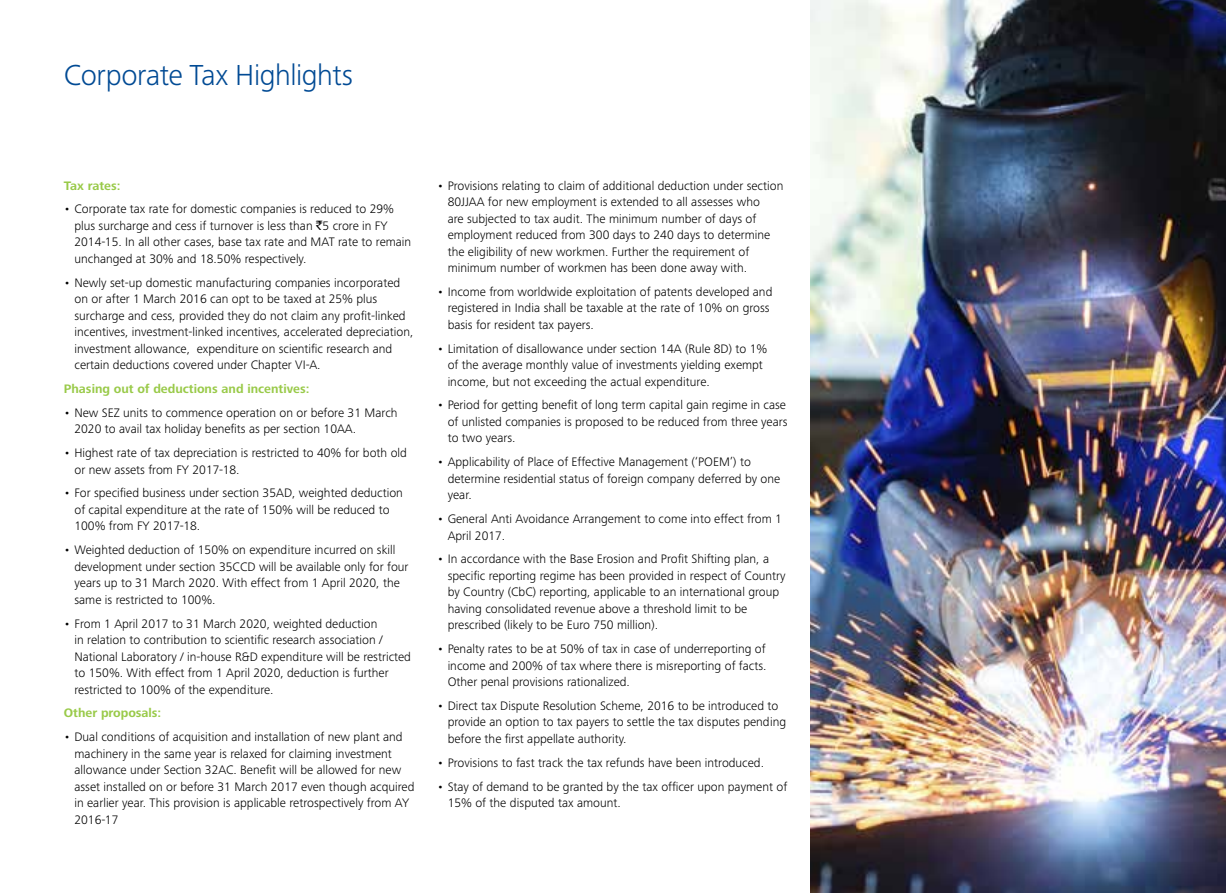
<style>
.page{position:relative;width:1226px;height:893px;background:#fff}
.page>*{position:absolute;margin:0;border:0;box-sizing:border-box;transform-origin:0 0}
.t1{font:300 30px "Frutiger Next Pro";letter-spacing:-.015em;color:#004a94}
.t2{font:300 12.75px/16.5px "Frutiger Next Pro";color:#000}
.t3{font:700 12.75px "Frutiger Next Pro";color:#99ca49}
.s1{font-family:"Rupee Foradian";font-weight:400}
</style>
<div class="page">
<img style="left:810px;top:0;width:415px;height:893px">
<h1 class="t1" style="left:64px;top:58px;width:291px">Corporate Tax Highlights</h1>
<p class="t3" style="left:64px;top:178px;width:58px">Tax rates:</p>
<p class="t2" style="left:74px;top:201px;width:338px;text-indent:-11px">• Corporate tax rate for domestic companies is reduced to 29% plus surcharge and cess if turnover is less than <span class="s1">`</span>5 crore in FY 2014-15. In all other cases, base tax rate and MAT rate to remain unchanged at 30% and 18.50% respectively.</p>
<p class="t2" style="left:74px;top:274px;width:340px;text-indent:-11px">• Newly set-up domestic manufacturing companies incorporated on or after 1 March 2016 can opt to be taxed at 25% plus surcharge and cess, provided they do not claim any profit-linked incentives, investment-linked incentives, accelerated depreciation, investment allowance, expenditure on scientific research and certain deductions covered under Chapter VI-A.</p>
<p class="t3" style="left:64px;top:381px;width:247px">Phasing out of deductions and incentives:</p>
<p class="t2" style="left:74px;top:404px;width:324px;text-indent:-11px">• New SEZ units to commence operation on or before 31 March<br>2020 to avail tax holiday benefits as per section 10AA.</p>
<p class="t2" style="left:74px;top:445px;width:334px;text-indent:-11px">• Highest rate of tax depreciation is restricted to 40% for both old or new assets from FY 2017-18.</p>
<p class="t2" style="left:74px;top:485px;width:330px;text-indent:-11px">• For specified business under section 35AD, weighted deduction of capital expenditure at the rate of 150% will be reduced to<br>100% from FY 2017-18.</p>
<p class="t2" style="left:74px;top:542px;width:335px;text-indent:-11px">• Weighted deduction of 150% on expenditure incurred on skill development under section 35CCD will be available only for four years up to 31 March 2020. With effect from 1 April 2020, the same is restricted to 100%.</p>
<p class="t2" style="left:74px;top:615px;width:338px;text-indent:-11px">• From 1 April 2017 to 31 March 2020, weighted deduction<br>in relation to contribution to scientific research association / National Laboratory / in-house R&amp;D expenditure will be restricted to 150%. With effect from 1 April 2020, deduction is further restricted to 100% of the expenditure.</p>
<p class="t3" style="left:64px;top:706px;width:99px">Other proposals:</p>
<p class="t2" style="left:74px;top:728px;width:341px;text-indent:-11px">• Dual conditions of acquisition and installation of new plant and machinery in the same year is relaxed for claiming investment allowance under Section 32AC. Benefit will be allowed for new asset installed on or before 31 March 2017 even though acquired in earlier year. This provision is applicable retrospectively from AY 2016-17</p>
<p class="t2" style="left:447px;top:177px;width:337px;text-indent:-11px">• Provisions relating to claim of additional deduction under section 80JJAA for new employment is extended to all assesses who<br>are subjected to tax audit. The minimum number of days of employment reduced from 300 days to 240 days to determine the eligibility of new workmen. Further the requirement of minimum number of workmen has been done away with.</p>
<p class="t2" style="left:447px;top:283px;width:326px;text-indent:-11px">• Income from worldwide exploitation of patents developed and registered in India shall be taxable at the rate of 10% on gross basis for resident tax payers.</p>
<p class="t2" style="left:447px;top:340px;width:321px;text-indent:-11px">• Limitation of disallowance under section 14A (Rule 8D) to 1% of the average monthly value of investments yielding exempt income, but not exceeding the actual expenditure.</p>
<p class="t2" style="left:447px;top:397px;width:341px;text-align:justify;text-indent:-11px">• Period for getting benefit of long term capital gain regime in case of unlisted companies is proposed to be reduced from three years to two years.</p>
<p class="t2" style="left:447px;top:454px;width:334px;text-indent:-11px">• Applicability of Place of Effective Management (‘POEM’) to determine residential status of foreign company deferred by one year.</p>
<p class="t2" style="left:447px;top:510px;width:336px;text-indent:-11px">• General Anti Avoidance Arrangement to come into effect from 1<br>April 2017.</p>
<p class="t2" style="left:447px;top:551px;width:339px;text-indent:-11px">• In accordance with the Base Erosion and Profit Shifting plan, a specific reporting regime has been provided in respect of Country by Country (CbC) reporting, applicable to an international group having consolidated revenue above a threshold limit to be prescribed (likely to be Euro 750 million).</p>
<p class="t2" style="left:447px;top:641px;width:320px;text-align:justify;text-indent:-11px">• Penalty rates to be at 50% of tax in case of underreporting of income and 200% of tax where there is misreporting of facts.<br>Other penal provisions rationalized.</p>
<p class="t2" style="left:447px;top:697px;width:340px;text-indent:-11px">• Direct tax Dispute Resolution Scheme, 2016 to be introduced to provide an option to tax payers to settle the tax disputes pending before the first appellate authority.</p>
<p class="t2" style="left:437px;top:754px;width:328px">• Provisions to fast track the tax refunds have been introduced.</p>
<p class="t2" style="left:447px;top:778px;width:341px;text-indent:-11px">• Stay of demand to be granted by the tax officer upon payment of<br>15% of the disputed tax amount.</p>
</div>
